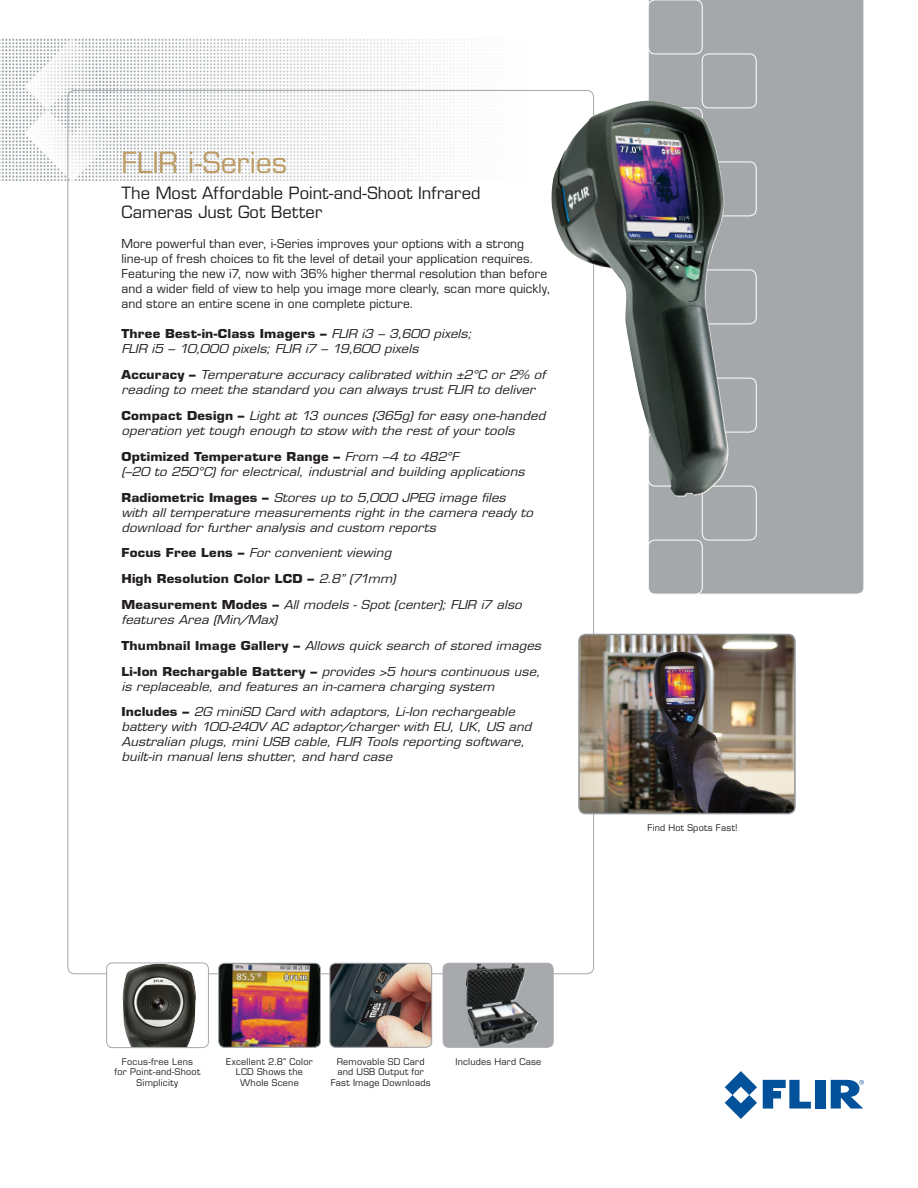
<style>
.page{position:relative;width:918px;height:1188px;background:#fff}
.page>*{position:absolute;margin:0;border:0;box-sizing:border-box;transform-origin:0 0}
.Product_Name{font:28.5px "Eurostile LT";letter-spacing:-.005em;color:#bc9b64}
.Subhead1{font:16.5px/19.8px "Eurostile LT";letter-spacing:.005em;color:#231f20}
.bulleted_text{font:italic 12px/15px "Eurostile LT";letter-spacing:.01em;color:#231f20;scale:1.1 1}
.text{font:12px/15px "Eurostile LT";letter-spacing:.01em;color:#231f20}
.bulleted_text-2{font:700 12px "Eurostile LT";letter-spacing:.015em;color:#231f20;scale:1.1 1}
.t1{font:9px/10.8px "Eurostile LT";letter-spacing:.025em;color:#231f20;text-align:center}
.s1{font-weight:700;font-style:normal}
.s2{font-weight:400;font-style:italic}
</style>
<div class="page">
<div style="left:648px;top:0;width:216px;height:594px;background:#a4a8ab"></div>
<div style="left:648px;top:540px;width:54px;height:54px;background:#a4a8ab;border-radius:7px"></div>
<div style="left:648px;top:540px;width:54px;height:54px;border:1px solid #fff;border-radius:7px"></div>
<div style="left:702px;top:486px;width:54px;height:54px;background:#a4a8ab;border-radius:7px"></div>
<div style="left:702px;top:486px;width:54px;height:54px;border:1px solid #fff;border-radius:7px"></div>
<div style="left:702px;top:378px;width:54px;height:54px;background:#a4a8ab;border-radius:7px"></div>
<div style="left:702px;top:378px;width:54px;height:54px;border:1px solid #fff;border-radius:7px"></div>
<div style="left:702px;top:270px;width:54px;height:54px;background:#a4a8ab;border-radius:7px"></div>
<div style="left:702px;top:270px;width:54px;height:54px;border:1px solid #fff;border-radius:7px"></div>
<div style="left:702px;top:162px;width:54px;height:54px;background:#a4a8ab;border-radius:7px"></div>
<div style="left:702px;top:162px;width:54px;height:54px;border:1px solid #fff;border-radius:7px"></div>
<div style="left:702px;top:54px;width:54px;height:54px;background:#a4a8ab;border-radius:7px"></div>
<div style="left:702px;top:54px;width:54px;height:54px;border:1px solid #fff;border-radius:7px"></div>
<div style="left:648px;top:0;width:54px;height:54px;background:#a4a8ab;border-radius:7px"></div>
<div style="left:648px;top:0;width:54px;height:54px;border:1px solid #fff;border-radius:7px"></div>
<svg style="left:763px;top:1080px;width:48px;height:29px"></svg>
<div style="left:816px;top:1080px;width:10px;height:29px;background:#01529a"></div>
<svg style="left:725px;top:1071px;width:32px;height:48px"></svg>
<svg style="left:831px;top:1080px;width:33px;height:29px"></svg>
<img style="left:0;top:38px;width:496px;height:146px">
<img style="left:579px;top:634px;width:216px;height:180px">
<div style="left:578px;top:634px;width:218px;height:180px;border:2px solid #939598;border-radius:7px"></div>
<img style="left:122px;top:965px;width:74px;height:81px">
<div style="left:106px;top:963px;width:103px;height:85px;border:1px solid #a8a9ad;border-radius:6px"></div>
<img style="left:219px;top:964px;width:101px;height:82px">
<div style="left:218px;top:963px;width:103px;height:85px;border:1px solid #a8a9ad;border-radius:6px"></div>
<img style="left:330px;top:963px;width:101px;height:84px">
<div style="left:330px;top:963px;width:102px;height:85px;border:1px solid #a8a9ad;border-radius:6px"></div>
<div style="left:443px;top:963px;width:110px;height:84px;background:#a8a9ad;border-radius:6px"></div>
<img style="left:466px;top:965px;width:72px;height:81px">
<div style="left:443px;top:963px;width:111px;height:85px;border:1px solid #a8a9ad;border-radius:6px"></div>
<img style="left:551px;top:101px;width:178px;height:396px">
<p class="Product_Name" style="left:122px;top:146px;width:167px">FLIR i-Series</p>
<p class="Subhead1" style="left:122px;top:183px;width:361px">The Most Affordable Point-and-Shoot Infrared<br>Cameras Just Got Better</p>
<p class="text" style="left:122px;top:237px;width:431px">More powerful than ever, i-Series improves your options with a strong line-up of fresh choices to fit the level of detail your application requires.<br>Featuring the new i7, now with 36% higher thermal resolution than before and a wider field of view to help you image more clearly, scan more quickly, and store an entire scene in one complete picture.</p>
<p class="bulleted_text" style="left:122px;top:327px;width:320px"><span class="s1">Three Best-in-Class Imagers –</span> FLIR i3 – 3,600 pixels;<br>FLIR i5 – 10,000 pixels; FLIR i7 – 19,600 pixels</p>
<p class="bulleted_text" style="left:122px;top:367px;width:387px"><span class="s1">Accuracy –</span> Temperature accuracy calibrated within ±2°C or 2% of reading to meet the standard you can always trust FLIR to deliver</p>
<p class="bulleted_text" style="left:122px;top:408px;width:387px"><span class="s1">Compact Design –</span> Light at 13 ounces (365g) for easy one-handed operation yet tough enough to stow with the rest of your tools</p>
<p class="bulleted_text" style="left:122px;top:449px;width:368px"><span class="s1">Optimized Temperature Range –</span> From –4 to 482°F<br>(–20 to 250°C) for electrical, industrial and building applications</p>
<p class="bulleted_text" style="left:122px;top:490px;width:376px"><span class="s1">Radiometric Images –</span> Stores up to 5,000 JPEG image files with all temperature measurements right in the camera ready to download for further analysis and custom reports</p>
<p class="bulleted_text" style="left:122px;top:546px;width:247px"><span class="s1">Focus Free Lens –</span> For convenient viewing</p>
<p class="bulleted_text-2" style="left:122px;top:571px;width:251px">High Resolution Color LCD – <span class="s2">2.8” (71mm)</span></p>
<p class="bulleted_text" style="left:122px;top:597px;width:365px"><span class="s1">Measurement Modes –</span> All models - Spot (center); FLIR i7 also features Area (Min/Max)</p>
<p class="bulleted_text" style="left:122px;top:638px;width:383px"><span class="s1">Thumbnail Image Gallery –</span> Allows quick search of stored images</p>
<p class="bulleted_text" style="left:122px;top:664px;width:382px"><span class="s1">Li-Ion Rechargable Battery –</span> provides &gt;5 hours continuous use, is replaceable, and features an in-camera charging system</p>
<p class="bulleted_text" style="left:122px;top:705px;width:374px"><span class="s1">Includes –</span> 2G miniSD Card with adaptors, Li-Ion rechargeable battery with 100-240V AC adaptor/charger with EU, UK, US and Australian plugs, mini USB cable, FLIR Tools reporting software, built-in manual lens shutter, and hard case</p>
<p class="t1" style="left:114px;top:1056px;width:87px">Focus-free Lens<br>for Point-and-Shoot<br>Simplicity</p>
<p class="t1" style="left:226px;top:1056px;width:88px">Excellent 2.8” Color<br>LCD Shows the<br>Whole Scene</p>
<p class="t1" style="left:331px;top:1056px;width:101px">Removable SD Card and USB Output for<br>Fast Image Downloads</p>
<p class="t1" style="left:456px;top:1056px;width:87px">Includes Hard Case</p>
<p class="t1" style="left:648px;top:822px;width:92px">Find Hot Spots Fast!</p>
</div>
